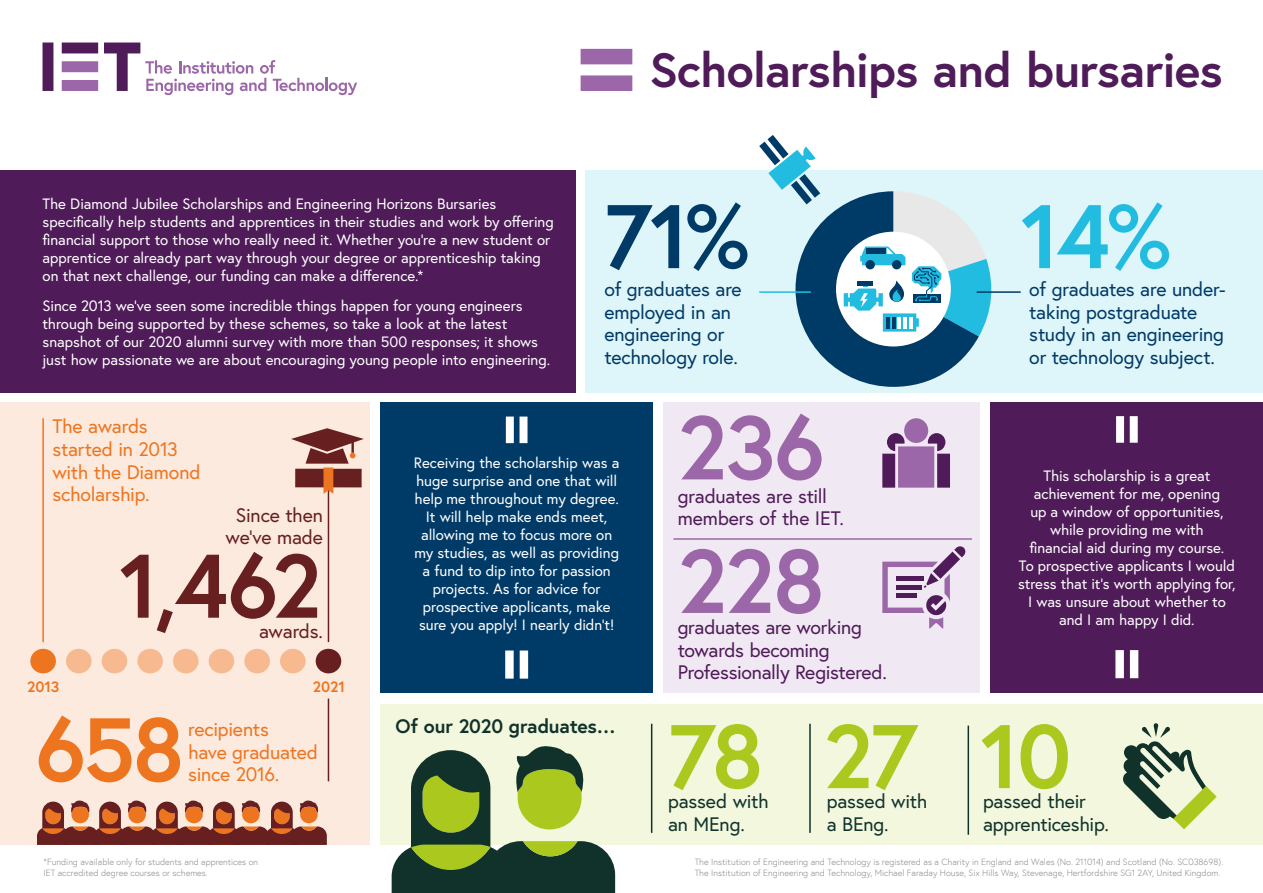
<style>
.page{position:relative;width:1263px;height:893px;background:#fff}
.page>*{position:absolute;margin:0;border:0;box-sizing:border-box;transform-origin:0 0}
.Annual_Report_-_Head{font:700 90px "Europa";letter-spacing:-.025em;color:#9c67a8}
.Annual_Report_-_Head-2{font:700 90px "Europa";color:#aac81e}
.Annual_Report_-_Head-3{font:700 90px "Europa";color:#671f20}
.Annual_Report_-_Head-4{font:700 90px "Europa";color:#ee7520}
.Annual_Report_-_Head-5{font:700 90px "Europa";color:#003a66}
.Annual_Report_-_Head-6{font:700 90px "Europa";color:#23bce1}
.t1{font:700 48px "Europa";letter-spacing:-.015em;color:#4f1b59}
.stats_copy{font:19.5px/22.5px "Europa";letter-spacing:-.01em;color:#003a66}
.stats_copy-2{font:19.5px/22.5px "Europa";letter-spacing:-.015em;color:#4f1b59}
.stats_copy-3{font:19.5px/22.5px "Europa";letter-spacing:-.015em;color:#ee7520}
.stats_copy-4{font:19.5px/22.5px "Europa";letter-spacing:-.01em;color:#10322b}
.stats_copy-5{font:19.5px/22.5px "Europa";letter-spacing:-.015em;color:#671f20;text-align:center}
.stats_copy-6{font:700 19.5px "Europa";letter-spacing:-.01em;color:#10322b}
.t2{font:15px/18px "Europa";letter-spacing:-.005em;color:#fff;text-align:center}
.stats_copy-7{font:700 15px "Europa";color:#ee7520}
.t3{font:300 9px/10.8px "Europa";color:#878787}
</style>
<div class="page">
<div style="left:0;top:402px;width:370px;height:443px;background:#fceade"></div>
<div style="left:586px;top:170px;width:677px;height:223px;background:#def5fa"></div>
<div style="left:0;top:170px;width:575px;height:223px;background:#4f1b59"></div>
<div style="left:663px;top:402px;width:317px;height:290px;background:#f0e8f2"></div>
<div style="left:381px;top:705px;width:882px;height:140px;background:#f2f7dd"></div>
<div style="left:381px;top:402px;width:272px;height:290px;background:#003a66"></div>
<svg style="left:506px;top:417px;width:21px;height:26px"></svg>
<svg style="left:505px;top:650px;width:23px;height:29px"></svg>
<div style="left:991px;top:402px;width:272px;height:290px;background:#4f1b59"></div>
<svg style="left:1116px;top:416px;width:22px;height:27px"></svg>
<svg style="left:1115px;top:650px;width:23px;height:28px"></svg>
<svg style="left:43px;top:43px;width:314px;height:52px"></svg>
<div style="left:30px;top:649px;width:26px;height:24px;background:#ee7520;border-radius:50%"></div>
<div style="left:66px;top:649px;width:26px;height:24px;background:#f7ba90;border-radius:50%"></div>
<div style="left:102px;top:649px;width:25px;height:24px;background:#f7ba90;border-radius:50%"></div>
<div style="left:137px;top:649px;width:26px;height:24px;background:#f7ba90;border-radius:50%"></div>
<div style="left:173px;top:649px;width:26px;height:24px;background:#f7ba90;border-radius:50%"></div>
<div style="left:209px;top:649px;width:25px;height:24px;background:#f7ba90;border-radius:50%"></div>
<div style="left:280px;top:649px;width:26px;height:24px;background:#f7ba90;border-radius:50%"></div>
<div style="left:244px;top:649px;width:26px;height:24px;background:#f7ba90;border-radius:50%"></div>
<div style="left:316px;top:649px;width:25px;height:24px;background:#671f20;border-radius:50%"></div>
<hr style="left:42px;top:418px;width:2px;height:224px;background:#ee7520">
<hr style="left:328px;top:699px;width:1px;height:82px;background:#671f20">
<hr style="left:328px;top:485px;width:1px;height:157px;background:#671f20">
<hr style="left:967px;top:726px;width:2px;height:109px;background:#10322b">
<hr style="left:673px;top:538px;width:299px;height:2px;background:#9c67a8">
<hr style="left:809px;top:724px;width:2px;height:109px;background:#10322b">
<hr style="left:651px;top:724px;width:1px;height:109px;background:#10322b">
<svg style="left:1123px;top:723px;width:94px;height:106px"></svg>
<div style="left:898px;top:446px;width:36px;height:42px;background:#9c67a8"></div>
<div style="left:937px;top:454px;width:13px;height:34px;background:#4f1b59"></div>
<svg style="left:887px;top:418px;width:58px;height:33px"></svg>
<div style="left:882px;top:454px;width:13px;height:34px;background:#4f1b59"></div>
<svg style="left:882px;top:546px;width:84px;height:83px"></svg>
<hr style="left:896px;top:577px;width:27px;height:4px;background:#4f1b59">
<hr style="left:896px;top:585px;width:26px;height:4px;background:#4f1b59">
<hr style="left:896px;top:594px;width:20px;height:4px;background:#4f1b59">
<svg style="left:581px;top:49px;width:51px;height:42px"></svg>
<svg style="left:759px;top:135px;width:233px;height:252px"></svg>
<hr style="left:977px;top:291px;width:44px;height:2px;background:#003a66">
<hr style="left:759px;top:291px;width:52px;height:2px;background:#23bce1">
<svg style="left:392px;top:746px;width:223px;height:147px"></svg>
<svg style="left:37px;top:800px;width:290px;height:45px"></svg>
<svg style="left:291px;top:428px;width:73px;height:66px"></svg>
<p class="t2" style="left:43px;top:194px;width:513px;text-align:left">The Diamond Jubilee Scholarships and Engineering Horizons Bursaries specifically help students and apprentices in their studies and work by offering financial support to those who really need it. Whether you’re a new student or apprentice or already part way through your degree or apprenticeship taking on that next challenge, our funding can make a difference.*</p>
<p class="t2" style="left:43px;top:297px;width:509px;text-align:left">Since 2013 we’ve seen some incredible things happen for young engineers through being supported by these schemes, so take a look at the latest snapshot of our 2020 alumni survey with more than 500 responses; it shows just how passionate we are about encouraging young people into engineering.</p>
<p class="t1" style="left:649px;top:37px;width:575px">Scholarships and bursaries</p>
<p class="Annual_Report_-_Head-5" style="left:604px;top:175px;width:146px">71%</p>
<p class="Annual_Report_-_Head-6" style="left:1020px;top:175px;width:152px">14%</p>
<p class="stats_copy" style="left:604px;top:278px;width:139px">of graduates are employed in an engineering or technology role.</p>
<p class="stats_copy" style="left:1029px;top:278px;width:198px">of graduates are under&shy;taking postgraduate study in an engineering or technology subject.</p>
<p class="stats_copy-3" style="left:52px;top:415px;width:150px">The awards started in 2013 with the Diamond scholarship.</p>
<p class="stats_copy-5" style="left:226px;top:503px;width:99px">Since then we’ve made</p>
<p class="Annual_Report_-_Head-3" style="left:119px;top:525px;width:204px">1,462</p>
<p class="stats_copy-5" style="left:259px;top:619px;width:65px">awards.</p>
<p class="stats_copy-7" style="left:27px;top:677px;width:34px">2013</p>
<p class="stats_copy-7" style="left:313px;top:677px;width:34px">2021</p>
<p class="t2" style="left:414px;top:453px;width:207px">Receiving the scholarship was a huge surprise and one that will help me throughout my degree.<br>It will help make ends meet, allowing me to focus more on my studies, as well as providing a fund to dip into for passion projects. As for advice for prospective applicants, make sure you apply! I nearly didn’t!</p>
<p class="Annual_Report_-_Head" style="left:678px;top:386px;width:149px">236</p>
<p class="stats_copy-2" style="left:678px;top:484px;width:168px">graduates are still members of the IET.</p>
<p class="Annual_Report_-_Head" style="left:678px;top:520px;width:149px">228</p>
<p class="stats_copy-2" style="left:678px;top:616px;width:211px">graduates are working towards becoming<br>Professionally Registered.</p>
<p class="t2" style="left:1018px;top:467px;width:219px">This scholarship is a great achievement for me, opening<br>up a window of opportunities, while providing me with<br>financial aid during my course.<br>To prospective applicants I would stress that it’s worth applying for,<br>I was unsure about whether to</p>
<p class="t2" style="left:1059px;top:611px;width:137px">and I am happy I did.</p>
<p class="Annual_Report_-_Head-4" style="left:35px;top:688px;width:151px">658</p>
<p class="Annual_Report_-_Head-2" style="left:823px;top:695px;width:96px">27</p>
<p class="Annual_Report_-_Head-2" style="left:980px;top:695px;width:93px">10</p>
<p class="stats_copy-6" style="left:396px;top:713px;width:222px">Of our 2020 graduates…</p>
<p class="stats_copy-3" style="left:188px;top:718px;width:131px">recipients<br>have graduated since 2016.</p>
<p class="Annual_Report_-_Head-2" style="left:668px;top:695px;width:97px">78</p>
<p class="t3" style="left:44px;top:856px;width:216px">*Funding available only for students and apprentices on<br>IET accredited degree courses or schemes.</p>
<p class="stats_copy-4" style="left:668px;top:790px;width:102px">passed with an MEng.</p>
<p class="stats_copy-4" style="left:827px;top:790px;width:102px">passed with a BEng.</p>
<p class="stats_copy-4" style="left:983px;top:790px;width:127px">passed their apprenticeship.</p>
<p class="t3" style="left:695px;top:856px;width:530px">The Institution of Engineering and Technology is registered as a Charity in England and Wales (No. 211014) and Scotland (No. SC038698).<br>The Institution of Engineering and Technology, Michael Faraday House, Six Hills Way, Stevenage, Hertfordshire SG1 2AY, United Kingdom.</p>
</div>
